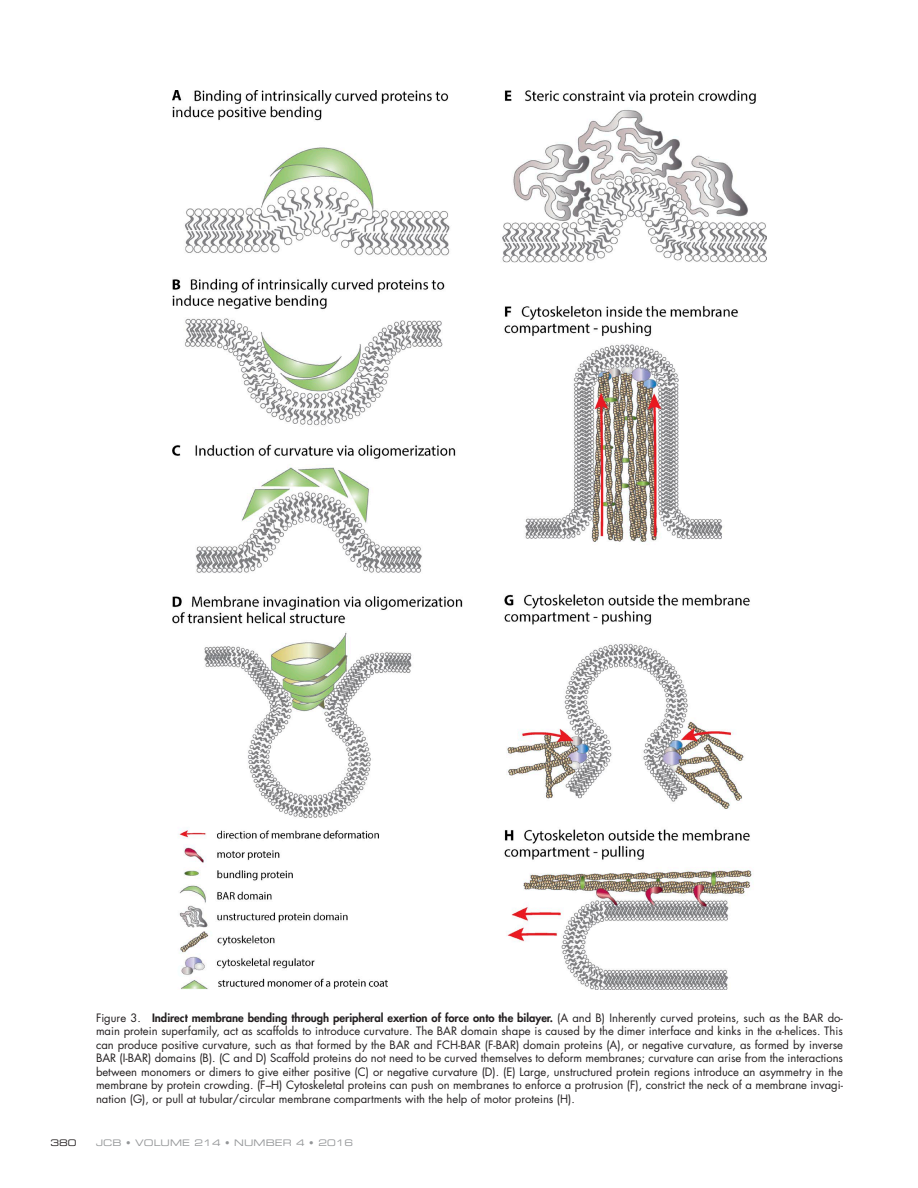
<style>
.page{position:relative;width:918px;height:1188px;background:#fff}
.page>*{position:absolute;margin:0;border:0;box-sizing:border-box;transform-origin:0 0}
.t1{font:11.25px/13.5px "Futura Std";color:#231f20;text-align:justify}
.t2{font:9px "Eurostile LT Std Ex 2";letter-spacing:.01em;color:#949698}
.t3{font:9px "Eurostile LT Std Ex 2";color:#231f20}
.s1{font-weight:800}
.s2{font-family:"STIX General"}
</style>
<div class="page">
<img style="left:172px;top:90px;width:595px;height:900px">
<p class="t1" style="left:96px;top:1011px;width:749px">Figure 3. <span class="s1">Indirect membrane bending through peripheral exertion of force onto the bilayer.</span> (A and B) Inherently curved proteins, such as the BAR do&shy;main protein superfamily, act as scaffolds to introduce curvature. The BAR domain shape is caused by the dimer interface and kinks in the <span class="s2">α</span>-helices. This can produce positive curvature, such as that formed by the BAR and FCH-BAR (F-BAR) domain proteins (A), or negative curvature, as formed by inverse BAR (I-BAR) domains (B). (C and D) Scaffold proteins do not need to be curved themselves to deform membranes; curvature can arise from the interactions between monomers or dimers to give either positive (C) or negative curvature (D). (E) Large, unstructured protein regions introduce an asymmetry in the membrane by protein crowding. (F–H) Cytoskeletal proteins can push on membranes to enforce a protrusion (F), constrict the neck of a membrane invagi&shy;nation (G), or pull at tubular/circular membrane compartments with the help of motor proteins (H).</p>
<p class="t3" style="left:50px;top:1136px;width:28px">380</p>
<p class="t2" style="left:96px;top:1136px;width:259px">JCB • VOLUME 214 • NUMBER 4 • 2016</p>
</div>
